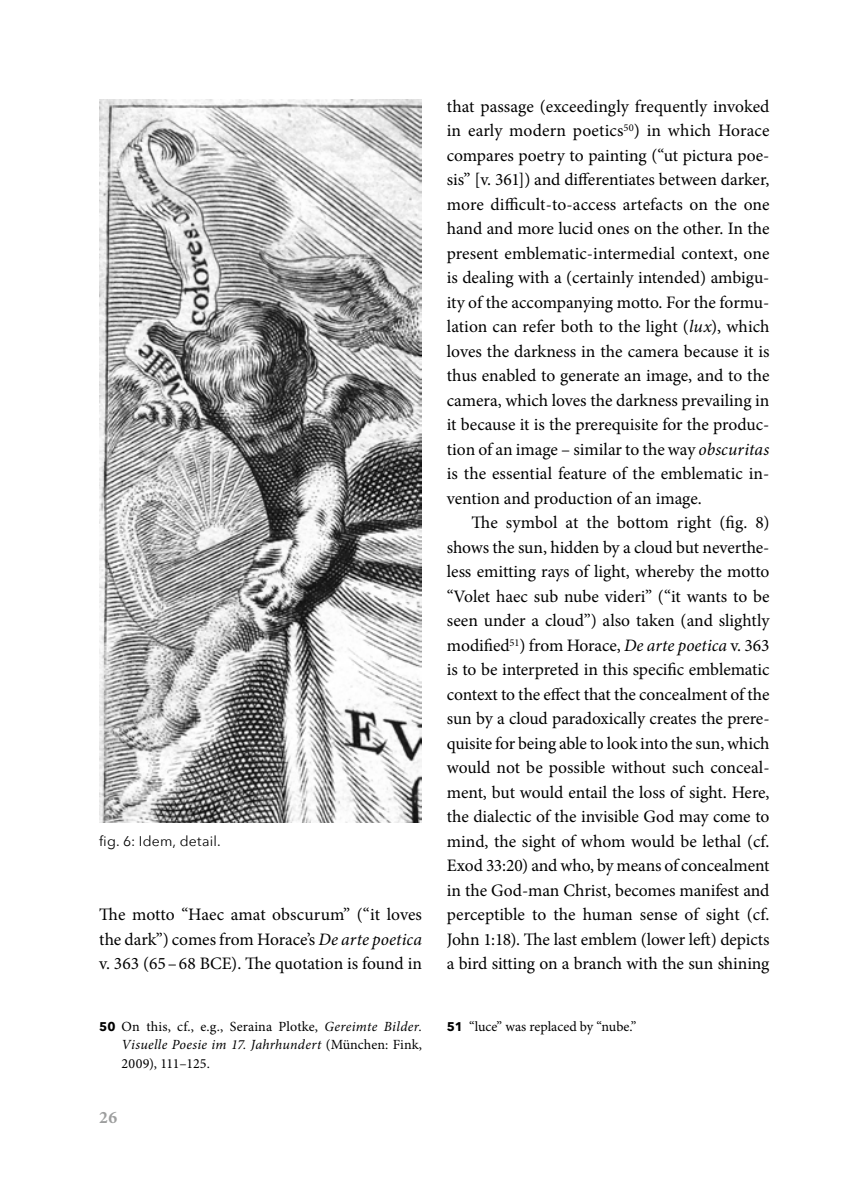
<style>
.page{position:relative;width:844px;height:1191px;background:#fff}
.page>*{position:absolute;margin:0;border:0;box-sizing:border-box;transform-origin:0 0}
.t1{font:17.5px/24.5px "Minion Pro";letter-spacing:-.005em;color:#000;text-align:justify}
.t2{font:700 17.5px "Minion Pro";color:#9d9e9e}
.t3{font:14px/18.4px "Minion Pro";letter-spacing:.005em;color:#000;text-align:justify}
.t4{font:14px "Avenir Next";letter-spacing:.015em;color:#000}
.s1{font-style:italic}
.s2{font-family:"Avenir Next";font-weight:700;font-size:12.6px}
</style>
<div class="page">
<img style="left:99px;top:99px;width:323px;height:723px">
<p class="t4" style="left:99px;top:829px;width:123px">fig. 6: Idem, detail.</p>
<p class="t1" style="left:99px;top:902px;width:324px">The motto “Haec amat obscurum” (“it loves the dark”) comes from Horace’s <span class="s1">De arte poetica </span>v. 363 (65– 68 BCE). The quotation is found in</p>
<p class="t1" style="left:446px;top:94px;width:324px">that passage (exceedingly frequently invoked in early modern poetics<sup>50</sup>) in which Horace compares poetry to painting (“ut pictura poe&shy;sis” [v. 361]) and differentiates between darker, more difficult-to-access artefacts on the one hand and more lucid ones on the other. In the present emblematic-intermedial context, one is dealing with a (certainly intended) ambigu&shy;ity of the accompanying motto. For the formu&shy;lation can refer both to the light (<span class="s1">lux</span>), which loves the darkness in the camera because it is thus enabled to generate an image, and to the camera, which loves the darkness prevailing in it because it is the prerequisite for the produc&shy;tion of an image – similar to the way <span class="s1">obscuritas </span>is the essential feature of the emblematic in&shy;vention and production of an image.</p>
<p class="t1" style="left:446px;top:510px;width:324px;text-indent:25px">The symbol at the bottom right (fig. 8) shows the sun, hidden by a cloud but neverthe&shy;less emitting rays of light, whereby the motto “Volet haec sub nube videri” (“it wants to be seen under a cloud”) also taken (and slightly modified<sup>51</sup>) from Horace, <span class="s1">De arte poetica</span> v. 363 is to be interpreted in this specific emblematic context to the effect that the concealment of the sun by a cloud paradoxically creates the prere&shy;quisite for being able to look into the sun, which would not be possible without such conceal&shy;ment, but would entail the loss of sight. Here, the dialectic of the invisible God may come to mind, the sight of whom would be lethal (cf.<br>Exod 33:20) and who, by means of concealment in the God-man Christ, becomes manifest and perceptible to the human sense of sight (cf.<br>John 1:18). The last emblem (lower left) depicts a bird sitting on a branch with the sun shining</p>
<p class="t3" style="left:122px;top:1017px;width:302px;text-indent:-22px"><span class="s2">50</span> On this, cf., e.g., Seraina Plotke, <span class="s1">Gereimte Bilder.<br>Visuelle Poesie im 17. Jahrhundert</span> (München: Fink, 2009), 111–125.</p>
<p class="t3" style="left:446px;top:1017px;width:191px"><span class="s2">51</span> “luce” was replaced by “nube.”</p>
<p class="t2" style="left:99px;top:1105px;width:19px">26</p>
</div>
